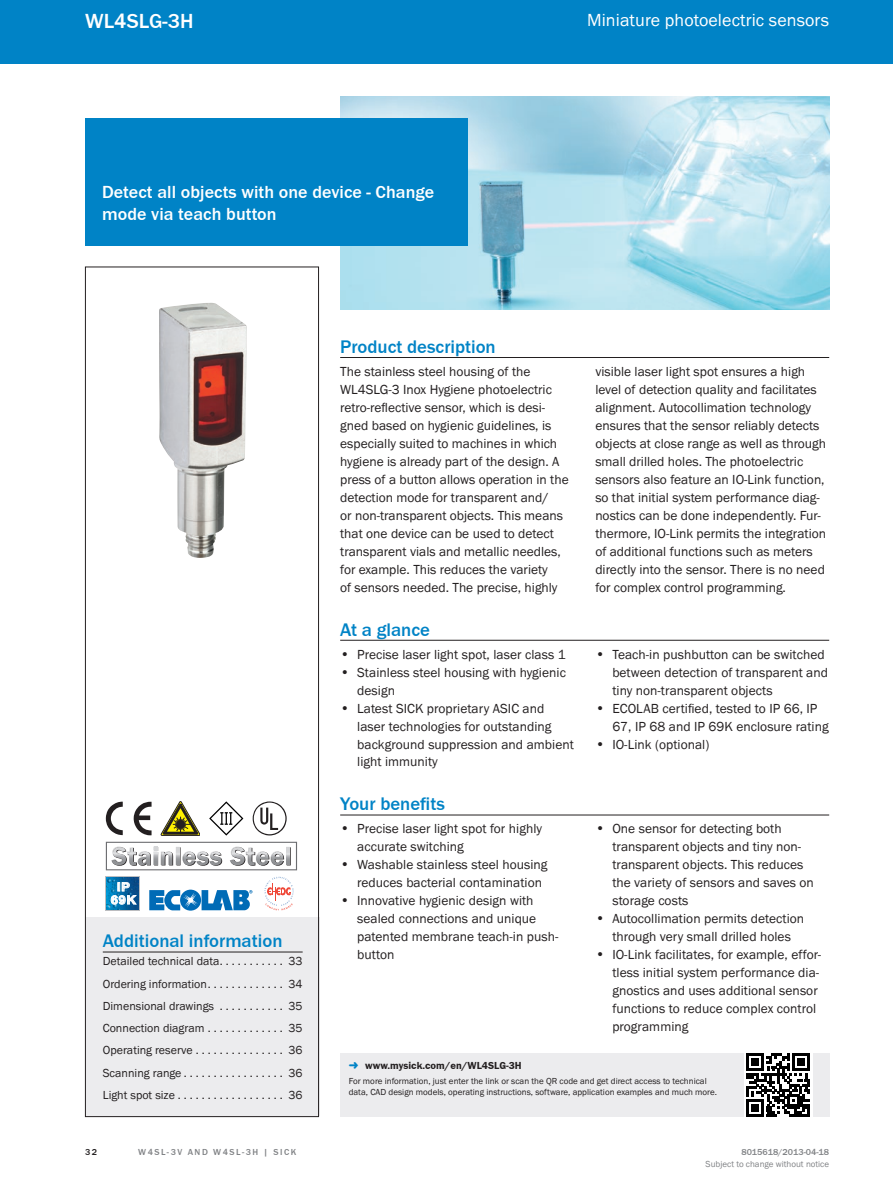
<style>
.page{position:relative;width:893px;height:1188px;background:#fff}
.page>*{position:absolute;margin:0;border:0;box-sizing:border-box;transform-origin:0 0}
.t1{font:500 21px "SICK Franklin";letter-spacing:.005em;color:#fff}
.t2{font:500 18.75px "SICK Franklin";color:#0083c6}
.t3{font:500 18px/21.6px "SICK Franklin";letter-spacing:.005em;color:#fff}
.t4{font:18px "SICK Franklin";letter-spacing:.005em;color:#fff}
.t5{font:13.5px/18px "SICK Franklin";color:#231f20}
.t6{font:12px "SICK Franklin";color:#231f20}
.t7{font:700 11.85px/13px "Arial";color:#fff;text-align:center;scale:1.1 1}
.t8{font:700 10.5px "SICK Franklin";color:#231f20}
.t9{font:9px/10.5px "SICK Franklin";color:#231f20}
.t10{font:9px "SICK Franklin";color:#808285}
.t11{font:500 9px "SICK Franklin";letter-spacing:.17em;color:#808285}
.t12{font:500 9px "SICK Franklin";color:#808285}
.t13{font:500 9px "SICK Franklin";color:#231f20}
.s1{font-size:14.25px}
</style>
<div class="page">
<div style="left:0;top:0;width:893px;height:64px;background:#0083c6"></div>
<hr style="left:340px;top:357px;width:489px;height:1px;background:#231f20">
<hr style="left:340px;top:640px;width:489px;height:1px;background:#231f20">
<hr style="left:340px;top:815px;width:489px;height:1px;background:#231f20">
<img style="left:340px;top:97px;width:489px;height:212px">
<div style="left:85px;top:118px;width:383px;height:127px;background:#0083c6"></div>
<img style="left:159px;top:303px;width:88px;height:255px">
<div style="left:86px;top:917px;width:234px;height:199px;background:#ececee"></div>
<hr style="left:103px;top:952px;width:200px;height:1px;background:#231f20">
<svg style="left:106px;top:802px;width:46px;height:33px"></svg>
<svg style="left:161px;top:801px;width:39px;height:35px"></svg>
<svg style="left:209px;top:801px;width:34px;height:35px"></svg>
<svg style="left:253px;top:802px;width:34px;height:33px"></svg>
<svg style="left:106px;top:842px;width:191px;height:28px"></svg>
<svg style="left:106px;top:877px;width:34px;height:34px"></svg>
<img style="left:107px;top:878px;width:32px;height:32px">
<svg style="left:111px;top:882px;width:26px;height:23px"></svg>
<svg style="left:149px;top:890px;width:104px;height:21px"></svg>
<svg style="left:264px;top:877px;width:30px;height:34px"></svg>
<div style="left:85px;top:267px;width:234px;height:850px;border:1px solid #231f20"></div>
<div style="left:340px;top:1053px;width:489px;height:64px;background:#ececee"></div>
<div style="left:744px;top:1051px;width:68px;height:68px;background:#fff"></div>
<svg style="left:746px;top:1053px;width:64px;height:64px"></svg>
<hr style="left:792px;top:1053px;width:18px;height:3px;background:#000">
<h1 class="t1" style="left:85px;top:8px;width:110px">WL4SLG-3H</h1>
<h3 class="t3" style="left:102px;top:182px;width:334px">Detect all objects with one device - Change mode via teach button</h3>
<h3 class="t4" style="left:587px;top:9px;width:244px">Miniature photoelectric sensors</h3>
<p class="t7" style="left:111px;top:880px;width:25px">IP<br>69K</p>
<h2 class="t2" style="left:103px;top:930px;width:181px">Additional information</h2>
<p class="t6" style="left:103px;top:954px;width:118px">Detailed technical data</p>
<p class="t6" style="left:289px;top:954px;width:16px">33</p>
<p class="t6" style="left:103px;top:976px;width:106px">Ordering information</p>
<p class="t6" style="left:289px;top:976px;width:16px">34</p>
<p class="t6" style="left:103px;top:998px;width:113px">Dimensional drawings</p>
<p class="t6" style="left:289px;top:998px;width:16px">35</p>
<p class="t6" style="left:103px;top:1021px;width:103px">Connection diagram</p>
<p class="t6" style="left:289px;top:1021px;width:16px">35</p>
<p class="t6" style="left:103px;top:1043px;width:91px">Operating reserve</p>
<p class="t6" style="left:289px;top:1043px;width:16px">36</p>
<p class="t6" style="left:103px;top:1065px;width:80px">Scanning range</p>
<p class="t6" style="left:289px;top:1065px;width:16px">36</p>
<p class="t6" style="left:103px;top:1087px;width:74px">Light spot size</p>
<p class="t6" style="left:289px;top:1087px;width:16px">36</p>
<h2 class="t2" style="left:340px;top:335px;width:157px">Product description</h2>
<p class="t5" style="left:340px;top:362px;width:230px">The stainless steel housing of the WL4SLG-3 Inox Hygiene photoelectric retro-reflective sensor, which is desi&shy;gned based on hygienic guidelines, is especially suited to machines in which hygiene is already part of the design. A press of a button allows operation in the detection mode for transparent and/<br>or non-transparent objects. This means that one device can be used to detect transparent vials and metallic needles, for example. This reduces the variety<br>of sensors needed. The precise, highly</p>
<p class="t5" style="left:595px;top:362px;width:232px">visible laser light spot ensures a high level of detection quality and facilitates alignment. Autocollimation technology ensures that the sensor reliably detects objects at close range as well as through small drilled holes. The photoelectric sensors also feature an IO-Link function, so that initial system performance diag&shy;nostics can be done independently. Fur&shy;thermore, IO-Link permits the integration of additional functions such as meters directly into the sensor. There is no need for complex control programming.</p>
<h2 class="t2" style="left:340px;top:618px;width:91px">At a glance</h2>
<p class="t5" style="left:340px;top:645px;width:227px"><span class="s1">•</span> Precise laser light spot, laser class 1</p>
<p class="t5" style="left:357px;top:663px;width:210px;text-indent:-17px"><span class="s1">•</span> Stainless steel housing with hygienic design</p>
<p class="t5" style="left:357px;top:699px;width:218px;text-indent:-17px"><span class="s1">•</span> Latest SICK proprietary ASIC and laser technologies for outstanding background suppression and ambient light immunity</p>
<p class="t5" style="left:612px;top:645px;width:217px;text-indent:-17px"><span class="s1">•</span> Teach-in pushbutton can be switched between detection of transparent and tiny non-transparent objects</p>
<p class="t5" style="left:612px;top:699px;width:218px;text-indent:-17px"><span class="s1">•</span> ECOLAB certified, tested to IP 66, IP<br>67, IP 68 and IP 69K enclosure rating</p>
<p class="t5" style="left:595px;top:735px;width:116px"><span class="s1">•</span> IO-Link (optional)</p>
<h2 class="t2" style="left:340px;top:793px;width:106px">Your benefits</h2>
<p class="t5" style="left:357px;top:820px;width:186px;text-indent:-17px"><span class="s1">•</span> Precise laser light spot for highly accurate switching</p>
<p class="t5" style="left:357px;top:856px;width:192px;text-indent:-17px"><span class="s1">•</span> Washable stainless steel housing reduces bacterial contamination</p>
<p class="t5" style="left:357px;top:892px;width:203px;text-indent:-17px"><span class="s1">•</span> Innovative hygienic design with sealed connections and unique patented membrane teach-in push&shy;button</p>
<p class="t5" style="left:612px;top:820px;width:203px;text-indent:-17px"><span class="s1">•</span> One sensor for detecting both transparent objects and tiny non&shy;transparent objects. This reduces the variety of sensors and saves on storage costs</p>
<p class="t5" style="left:595px;top:910px;width:210px;text-align:center"><span class="s1">•</span> Autocollimation permits detection through very small drilled holes</p>
<p class="t5" style="left:612px;top:946px;width:210px;text-indent:-17px"><span class="s1">•</span> IO-Link facilitates, for example, effor&shy;tless initial system performance dia&shy;gnostics and uses additional sensor functions to reduce complex control programming</p>
<p class="t8" style="left:365px;top:1059px;width:158px">www.mysick.com/en/WL4SLG-3H</p>
<p class="t9" style="left:349px;top:1076px;width:370px">For more information, just enter the link or scan the QR code and get direct access to technical data, CAD design models, operating instructions, software, application examples and much more.</p>
<p class="t13" style="left:85px;top:1146px;width:14px">32</p>
<p class="t11" style="left:138px;top:1146px;width:160px">W4SL-3V and W4SL-3H | SIC K</p>
<p class="t12" style="left:741px;top:1146px;width:89px">8015618/2013-04-18</p>
<p class="t10" style="left:706px;top:1159px;width:125px">Subject to change without notice</p>
</div>
